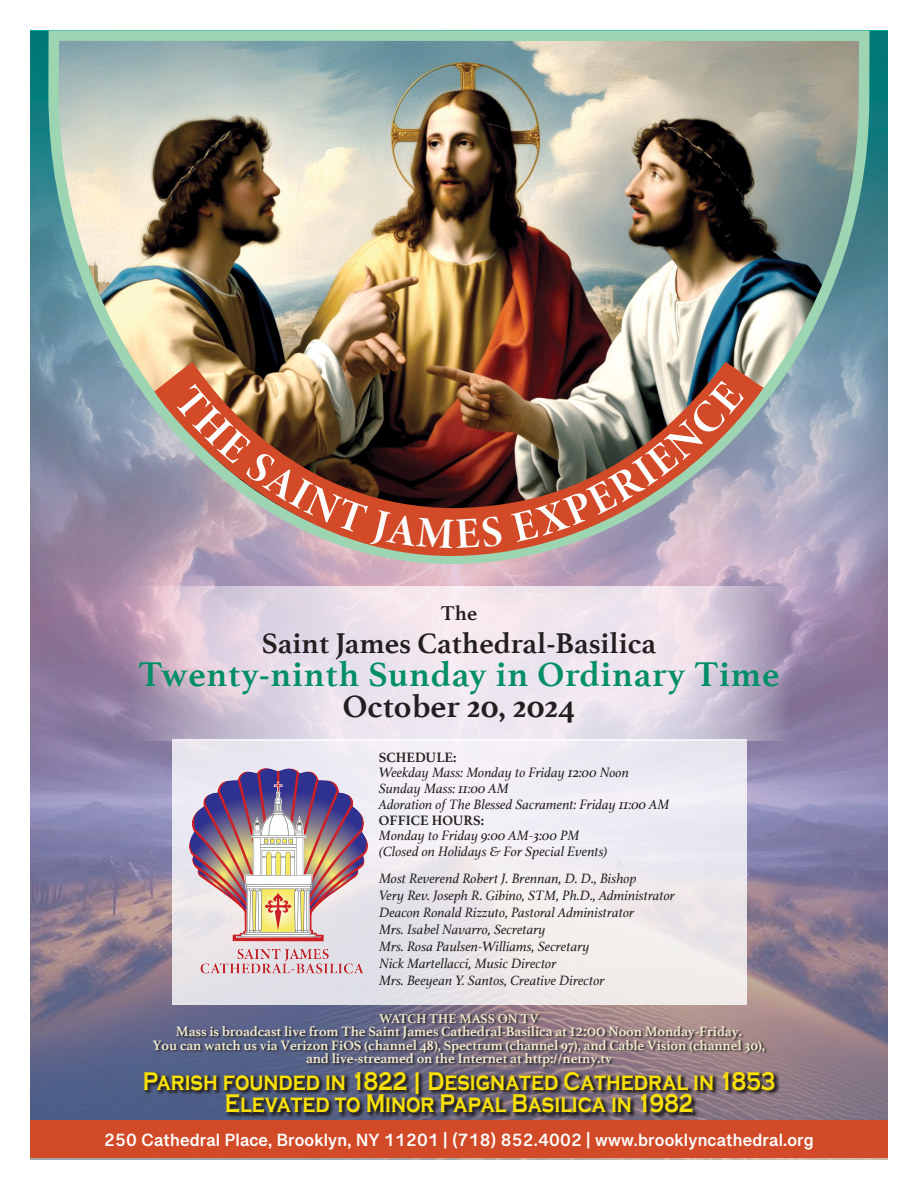
<style>
.page{position:relative;width:918px;height:1188px;background:#fff}
.page>*{position:absolute;margin:0;border:0;box-sizing:border-box;transform-origin:0 0}
.t1{font:700 36px "Athelas";letter-spacing:.02em;color:#008e66}
.t2{font:700 33px "Athelas";color:#231f20}
.t3{font:700 30px "Athelas";color:#231f20}
.t4{font:700 26.25px "Copperplate Gothic";color:#fae105;scale:.77 1}
.t5{font:700 21px "Athelas";color:#231f20}
.t6{font:700 18px "Grantha Sangam MN";letter-spacing:.01em;color:#fff}
.t7{font:italic 14.25px "Athelas";color:#231f20}
.t8{font:700 14.25px "Athelas";letter-spacing:-.01em;color:#f2ebce}
.t9{font:700 14.25px "Athelas";color:#231f20}
.t10{font:700 13.5px "Athelas";color:#f2ebce}
.s1{font-weight:400;font-size:18px}
</style>
<div class="page">
<img style="left:30px;top:32px;width:858px;height:1127px">
<div style="left:30px;top:1120px;width:858px;height:38px;background:#d24a27"></div>
<svg style="left:143px;top:1070px;width:637px;height:49px;background:#514f60"></svg>
<svg style="left:129px;top:586px;width:660px;height:154px;background:#dfd3e0"></svg>
<div style="left:173px;top:740px;width:574px;height:265px;background:linear-gradient(to right,#e6e4ec,#f0edef)"></div>
<svg style="left:153px;top:1014px;width:615px;height:55px;background:#6e6578"></svg>
<img style="left:43px;top:30px;width:832px;height:539px">
<img style="left:154px;top:361px;width:610px;height:197px">
<img style="left:189px;top:768px;width:178px;height:210px">
<img style="left:173px;top:383px;width:330px;height:166px">
<svg style="left:510px;top:379px;width:235px;height:163px;background:#a6796a"></svg>
<p class="t5" style="left:441px;top:596px;width:38px">The</p>
<p class="t3" style="left:262px;top:619px;width:396px">Saint James Cathedral-Basilica</p>
<p class="t1" style="left:139px;top:645px;width:642px">Twenty-ninth Sunday in Ordinary Time</p>
<p class="t2" style="left:343px;top:680px;width:234px">October 20, 2024</p>
<p class="t9" style="left:379px;top:745px;width:79px">SCHEDULE:</p>
<p class="t7" style="left:379px;top:762px;width:252px">Weekday Mass: Monday to Friday 12:00 Noon</p>
<p class="t7" style="left:379px;top:777px;width:132px">Sunday Mass: 11:00 AM</p>
<p class="t7" style="left:379px;top:793px;width:292px">Adoration of The Blessed Sacrament: Friday 11:00 AM</p>
<p class="t9" style="left:379px;top:808px;width:107px">OFFICE HOURS:</p>
<p class="t7" style="left:379px;top:825px;width:203px">Monday to Friday 9:00 AM-3:00 PM</p>
<p class="t7" style="left:379px;top:840px;width:231px">(Closed on Holidays &amp; For Special Events)</p>
<p class="t7" style="left:379px;top:867px;width:259px">Most Reverend Robert J. Brennan, D. D., Bishop</p>
<p class="t7" style="left:379px;top:884px;width:298px">Very Rev. Joseph R. Gibino, STM, Ph.D., Administrator</p>
<p class="t7" style="left:379px;top:901px;width:257px">Deacon Ronald Rizzuto, Pastoral Administrator</p>
<p class="t7" style="left:379px;top:918px;width:168px">Mrs. Isabel Navarro, Secretary</p>
<p class="t7" style="left:379px;top:935px;width:212px">Mrs. Rosa Paulsen-Williams, Secretary</p>
<p class="t7" style="left:379px;top:952px;width:179px">Nick Martellacci, Music Director</p>
<p class="t7" style="left:379px;top:969px;width:227px">Mrs. Beeyean Y. Santos, Creative Director</p>
<p class="t10" style="left:379px;top:1007px;width:161px">WATCH THE MASS ON TV</p>
<p class="t8" style="left:176px;top:1020px;width:568px">Mass is broadcast live from The Saint James Cathedral-Basilica at <span class="s1">12:00</span> Noon Monday-Friday.</p>
<p class="t8" style="left:153px;top:1033px;width:614px">You can watch us via Verizon FiOS (channel 48), Spectrum (channel 97), and Cable Vision (channel 30),</p>
<p class="t8" style="left:306px;top:1047px;width:308px">and live-streamed on the Internet at http://netny.tv</p>
<p class="t4" style="left:143px;top:1067px;width:823px">Parish founded in 1822 | Designated Cathedral in 1853</p>
<p class="t4" style="left:225px;top:1089px;width:610px">Elevated to Minor Papal Basilica in 1982</p>
<p class="t6" style="left:104px;top:1130px;width:711px">250 Cathedral Place, Brooklyn, NY 11201 | (718) 852.4002 | www.brooklyncathedral.org</p>
</div>
